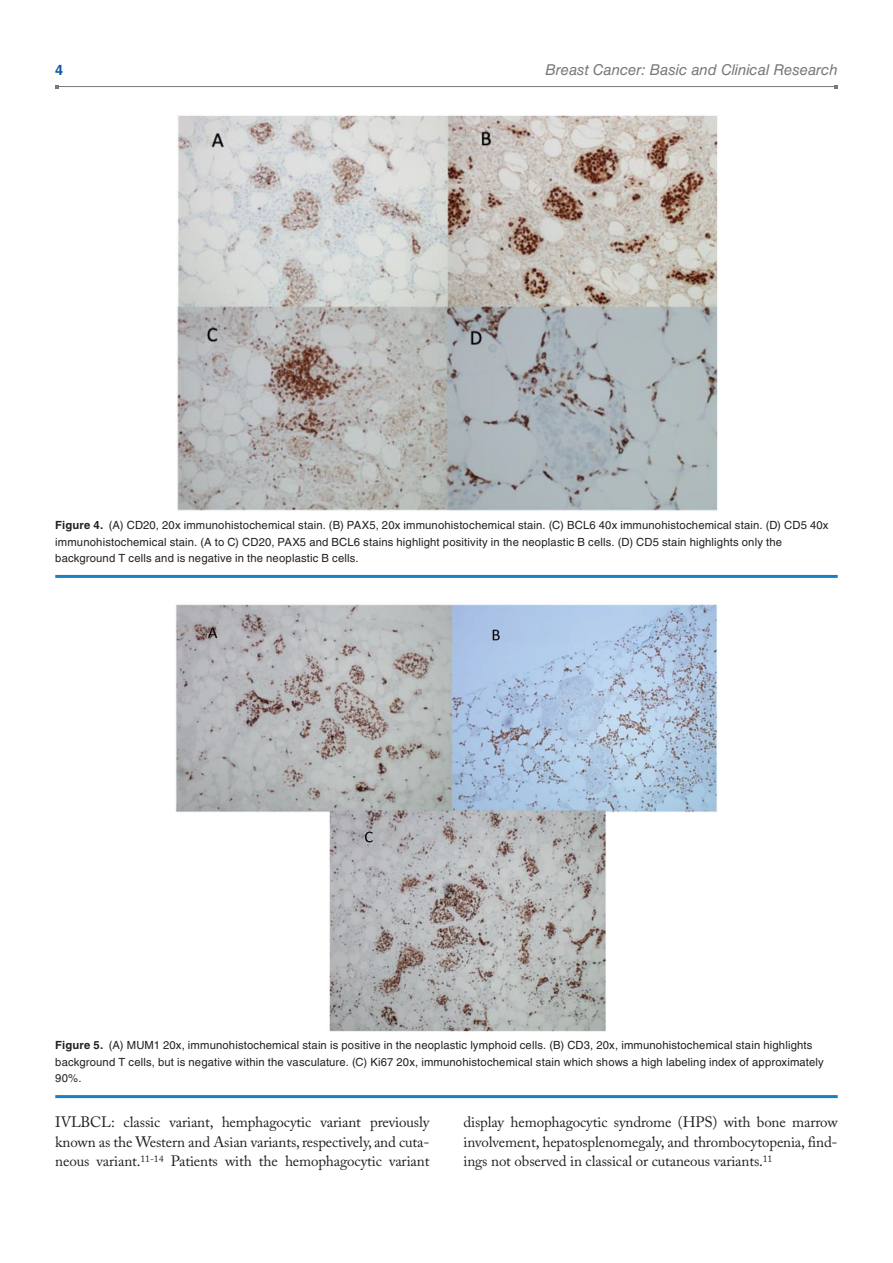
<style>
.page{position:relative;width:893px;height:1263px;background:#fff}
.page>*{position:absolute;margin:0;border:0;box-sizing:border-box;transform-origin:0 0}
.t1{font:15px/19.5px "Adobe Caslon Pro";letter-spacing:-.01em;color:#231f20;text-align:justify}
.t2{font:italic 15px "Helvetica LT Std";letter-spacing:-.005em;color:#76787b}
.t3{font:700 14.25px "Helvetica LT Std";color:#1055a4}
.t4{font:11.25px/16.5px "Helvetica LT Std";letter-spacing:.015em;color:#231f20}
.s1{font-weight:700}
</style>
<div class="page">
<hr style="left:57px;top:86px;width:779px;height:1px;background:#76787b">
<hr style="left:55px;top:575px;width:783px;height:3px;background:#1582c5">
<img style="left:177px;top:115px;width:541px;height:396px">
<hr style="left:55px;top:1095px;width:783px;height:3px;background:#1582c5">
<img style="left:175px;top:604px;width:542px;height:428px">
<p class="t3" style="left:55px;top:61px;width:9px">4</p>
<h1 class="t2" style="left:545px;top:61px;width:294px">Breast Cancer: Basic and Clinical Research</h1>
<p class="t4" style="left:55px;top:517px;width:775px"><span class="s1">Figure 4.</span> (A) CD20, 20x immunohistochemical stain. (B) PAX5, 20x immunohistochemical stain. (C) BCL6 40x immunohistochemical stain. (D) CD5 40x immunohistochemical stain. (A to C) CD20, PAX5 and BCL6 stains highlight positivity in the neoplastic B cells. (D) CD5 stain highlights only the background T cells and is negative in the neoplastic B cells.</p>
<p class="t4" style="left:55px;top:1037px;width:770px"><span class="s1">Figure 5.</span> (A) MUM1 20x, immunohistochemical stain is positive in the neoplastic lymphoid cells. (B) CD3, 20x, immunohistochemical stain highlights background T cells, but is negative within the vasculature. (C) Ki67 20x, immunohistochemical stain which shows a high labeling index of approximately<br>90%.</p>
<h1 class="t1" style="left:55px;top:1112px;width:376px">IVLBCL: classic variant, hemphagocytic variant previously known as the Western and Asian variants, respectively, and cuta&shy;neous variant.<sup>11-14</sup> Patients with the hemophagocytic variant</h1>
<h1 class="t1" style="left:463px;top:1112px;width:376px">display hemophagocytic syndrome (HPS) with bone marrow involvement, hepatosplenomegaly, and thrombocytopenia, find&shy;ings not observed in classical or cutaneous variants.<sup>11</sup></h1>
</div>
